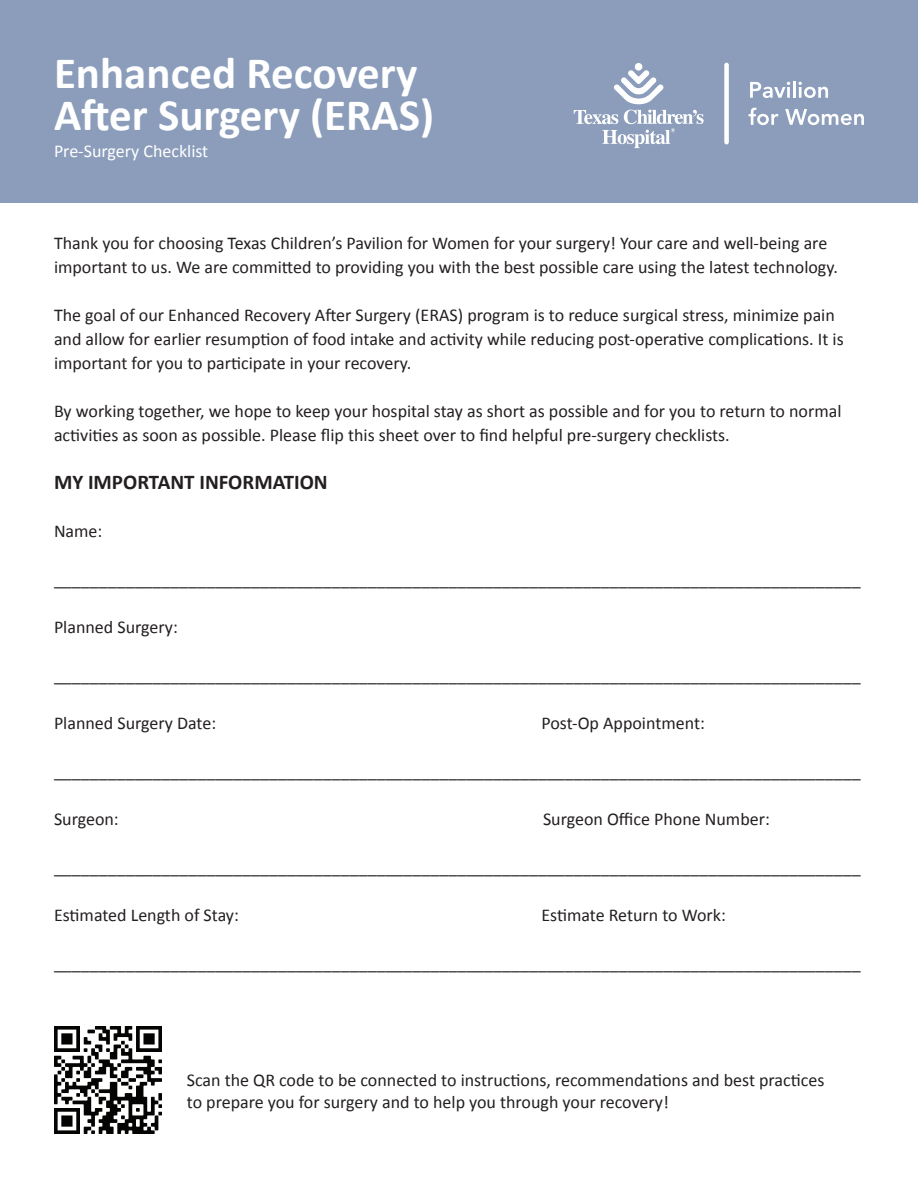
<style>
.page{position:relative;width:918px;height:1188px;background:#fff}
.page>*{position:absolute;margin:0;border:0;box-sizing:border-box;transform-origin:0 0}
.t1{font:700 45px/42px "Calibri";color:#fff}
.t2{font:700 21px "Calibri";color:#231f20}
.t3{font:18px/24px "Calibri";color:#231f20}
.t4{font:18px "Calibri";color:#fff}
</style>
<div class="page">
<div style="left:0;top:0;width:918px;height:202px;background:#8b9dbb"></div>
<img style="left:54px;top:1026px;width:108px;height:108px">
<div style="left:724px;top:63px;width:5px;height:81px;background:#fff;border-radius:2px"></div>
<div style="left:635px;top:63px;width:7px;height:8px;background:#f3f5f8;border-radius:50%"></div>
<svg style="left:573px;top:64px;width:291px;height:84px"></svg>
<h1 class="t1" style="left:54px;top:52px;width:382px">Enhanced Recovery<br>After Surgery (ERAS)</h1>
<p class="t4" style="left:54px;top:139px;width:156px">Pre-Surgery Checklist</p>
<p class="t3" style="left:54px;top:231px;width:785px">Thank you for choosing Texas Children’s Pavilion for Women for your surgery! Your care and well-being are important to us. We are committed to providing you with the best possible care using the latest technology.</p>
<p class="t3" style="left:54px;top:303px;width:791px">The goal of our Enhanced Recovery After Surgery (ERAS) program is to reduce surgical stress, minimize pain and allow for earlier resumption of food intake and activity while reducing post-operative complications. It is important for you to participate in your recovery.</p>
<p class="t3" style="left:54px;top:399px;width:789px">By working together, we hope to keep your hospital stay as short as possible and for you to return to normal activities as soon as possible. Please flip this sheet over to find helpful pre-surgery checklists.</p>
<p class="t2" style="left:54px;top:469px;width:275px">MY IMPORTANT INFORMATION</p>
<p class="t3" style="left:54px;top:519px;width:50px">Name:</p>
<p class="t3" style="left:54px;top:567px;width:808px">__________________________________________________________________________________________</p>
<p class="t3" style="left:54px;top:615px;width:125px">Planned Surgery:</p>
<p class="t3" style="left:54px;top:663px;width:808px">__________________________________________________________________________________________</p>
<p class="t3" style="left:54px;top:711px;width:164px">Planned Surgery Date:</p>
<p class="t3" style="left:541px;top:711px;width:165px">Post-Op Appointment:</p>
<p class="t3" style="left:54px;top:759px;width:808px">__________________________________________________________________________________________</p>
<p class="t3" style="left:54px;top:807px;width:66px">Surgeon:</p>
<p class="t3" style="left:543px;top:807px;width:228px">Surgeon Office Phone Number:</p>
<p class="t3" style="left:54px;top:855px;width:808px">__________________________________________________________________________________________</p>
<p class="t3" style="left:54px;top:903px;width:186px">Estimated Length of Stay:</p>
<p class="t3" style="left:541px;top:903px;width:186px">Estimate Return to Work:</p>
<p class="t3" style="left:54px;top:951px;width:808px">__________________________________________________________________________________________</p>
<p class="t3" style="left:187px;top:1069px;width:639px;line-height:21.6px">Scan the QR code to be connected to instructions, recommendations and best practices to prepare you for surgery and to help you through your recovery!</p>
</div>
